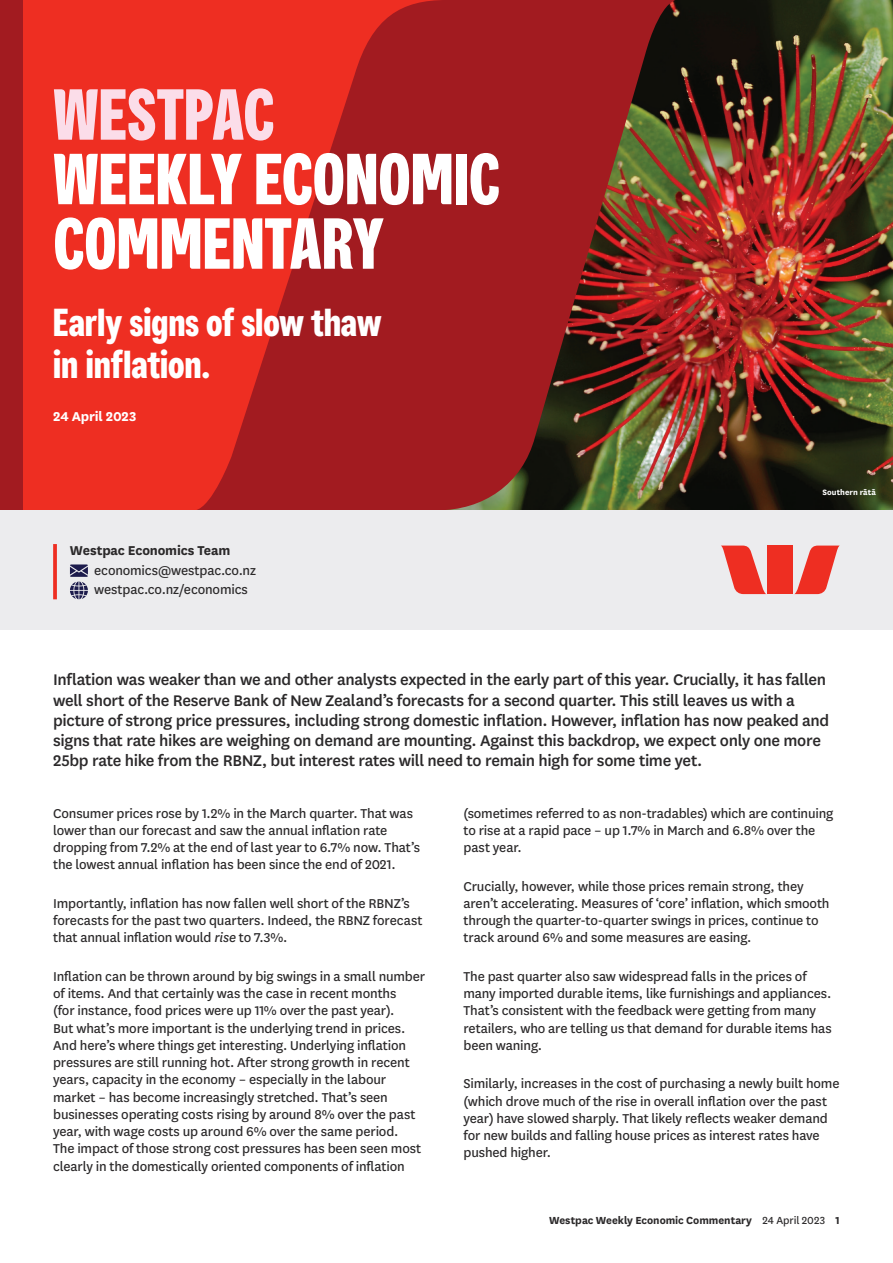
<style>
.page{position:relative;width:893px;height:1263px;background:#fff}
.page>*{position:absolute;margin:0;border:0;box-sizing:border-box;transform-origin:0 0}
.t1{font:700 72px/64.5px "Westpac";letter-spacing:-.005em;color:#fff}
.t2{font:700 72px "Westpac";letter-spacing:-.005em;color:#fbdde9}
.t3{font:700 39px/42px "Westpac";color:#fff}
.t4{font:500 18px/20.2px "National LF";letter-spacing:-.02em;color:#2b292a}
.t5{font:15px/17.2px "National LF";letter-spacing:-.01em;color:#2b292a}
.t6{font:700 15px "National LF";letter-spacing:-.01em;color:#2b292a}
.t7{font:700 15px "National LF";letter-spacing:-.01em;color:#fff}
.t8{font:700 12px "National LF";letter-spacing:-.005em;color:#2b292a}
.t9{font:700 9px "National LF";letter-spacing:.005em;color:#fff}
.s1{font-style:italic}
.s2{font-weight:400}
</style>
<div class="page">
<img style="left:675px;top:0;width:218px;height:510px">
<div style="left:22px;top:0;width:173px;height:510px;background:#ee2e22"></div>
<svg style="left:195px;top:0;width:480px;height:510px;background:#a52521"></svg>
<div style="left:0;top:0;width:22px;height:510px;background:#a21b20"></div>
<div style="left:0;top:510px;width:893px;height:119px;background:#ececee"></div>
<svg style="left:721px;top:546px;width:45px;height:48px"></svg>
<svg style="left:794px;top:546px;width:45px;height:48px"></svg>
<div style="left:768px;top:546px;width:25px;height:48px;background:#ee2e22"></div>
<svg style="left:53px;top:544px;width:4px;height:55px"></svg>
<svg style="left:70px;top:564px;width:18px;height:35px"></svg>
<h1 class="t2" style="left:53px;top:71px;width:223px">WESTPAC</h1>
<h1 class="t1" style="left:53px;top:146px;width:449px">WEEKLY ECONOMIC<br>COMMENTARY</h1>
<h2 class="t3" style="left:53px;top:301px;width:330px">Early signs of slow thaw in inflation.</h2>
<p class="t7" style="left:53px;top:406px;width:85px">24 April 2023</p>
<p class="t6" style="left:70px;top:540px;width:162px">Westpac Economics Team</p>
<p class="t5" style="left:94px;top:559px;width:163px;line-height:19.5px">economics@westpac.co.nz westpac.co.nz/economics</p>
<p class="t9" style="left:822px;top:486px;width:55px">Southern rātā</p>
<p class="t4" style="left:53px;top:669px;width:778px">Inflation was weaker than we and other analysts expected in the early part of this year. Crucially, it has fallen well short of the Reserve Bank of New Zealand’s forecasts for a second quarter. This still leaves us with a picture of strong price pressures, including strong domestic inflation. However, inflation has now peaked and signs that rate hikes are weighing on demand are mounting. Against this backdrop, we expect only one more 25bp rate hike from the RBNZ, but interest rates will need to remain high for some time yet.</p>
<p class="t5" style="left:53px;top:804px;width:368px">Consumer prices rose by 1.2% in the March quarter. That was lower than our forecast and saw the annual inflation rate dropping from 7.2% at the end of last year to 6.7% now. That’s the lowest annual inflation has been since the end of 2021.</p>
<p class="t5" style="left:53px;top:894px;width:371px">Importantly, inflation has now fallen well short of the RBNZ’s forecasts for the past two quarters. Indeed, the RBNZ forecast that annual inflation would <span class="s1">rise</span> to 7.3%.</p>
<p class="t5" style="left:53px;top:967px;width:374px">Inflation can be thrown around by big swings in a small number of items. And that certainly was the case in recent months<br>(for instance, food prices were up 11% over the past year).<br>But what’s more important is the underlying trend in prices.<br>And here’s where things get interesting. Underlying inflation pressures are still running hot. After strong growth in recent years, capacity in the economy – especially in the labour market – has become increasingly stretched. That’s seen businesses operating costs rising by around 8% over the past year, with wage costs up around 6% over the same period.<br>The impact of those strong cost pressures has been seen most clearly in the domestically oriented components of inflation</p>
<p class="t5" style="left:463px;top:804px;width:371px">(sometimes referred to as non-tradables) which are continuing to rise at a rapid pace – up 1.7% in March and 6.8% over the past year.</p>
<p class="t5" style="left:463px;top:877px;width:368px">Crucially, however, while those prices remain strong, they aren’t accelerating. Measures of ‘core’ inflation, which smooth through the quarter-to-quarter swings in prices, continue to track around 6% and some measures are easing.</p>
<p class="t5" style="left:463px;top:967px;width:370px">The past quarter also saw widespread falls in the prices of many imported durable items, like furnishings and appliances.<br>That’s consistent with the feedback were getting from many retailers, who are telling us that demand for durable items has been waning.</p>
<p class="t5" style="left:463px;top:1074px;width:377px">Similarly, increases in the cost of purchasing a newly built home (which drove much of the rise in overall inflation over the past year) have slowed sharply. That likely reflects weaker demand for new builds and falling house prices as interest rates have pushed higher.</p>
<p class="t8" style="left:549px;top:1212px;width:292px">Westpac Weekly Economic Commentary <span class="s2">24 April 2023</span> 1</p>
</div>
